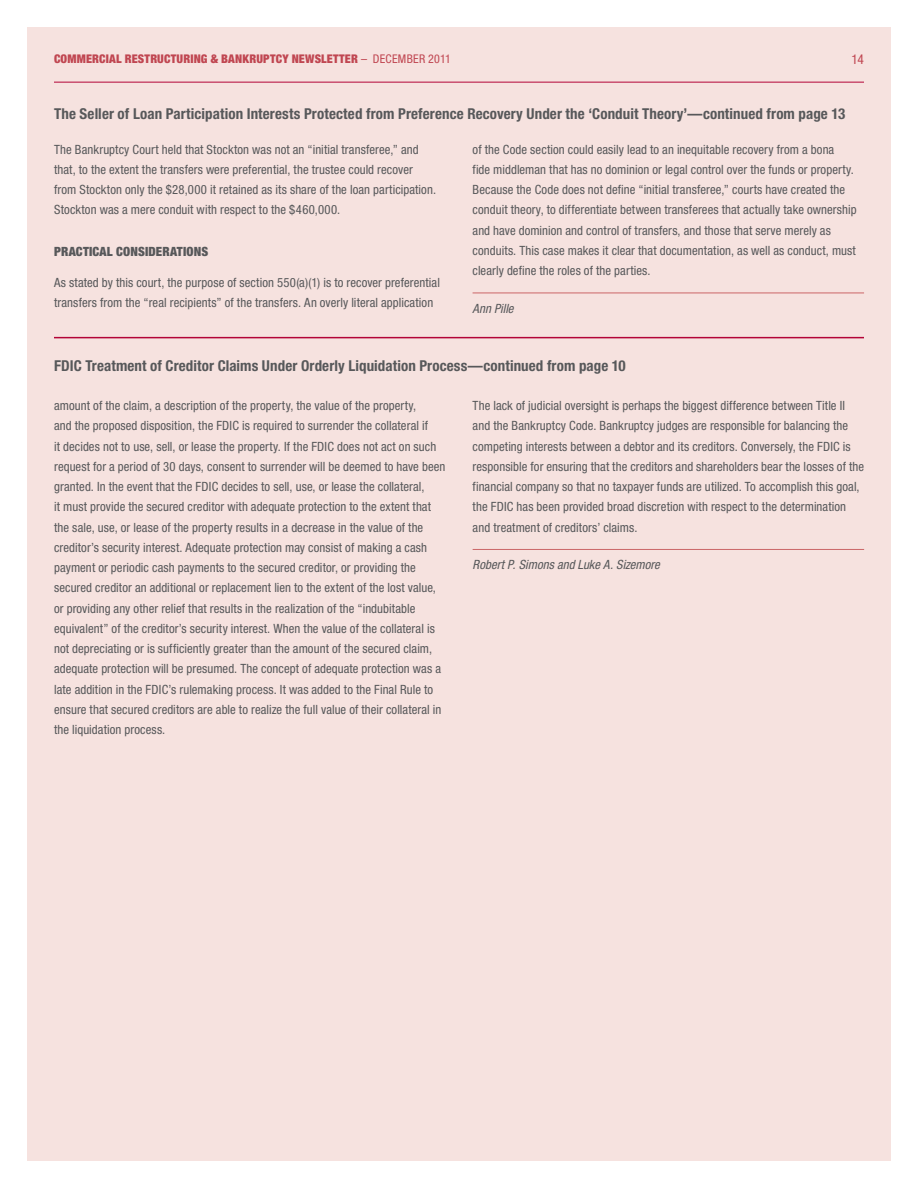
<style>
.page{position:relative;width:918px;height:1188px;background:#fff}
.page>*{position:absolute;margin:0;border:0;box-sizing:border-box;transform-origin:0 0}
.t1{font:700 condensed 15px "Helvetica Neue LT Std";letter-spacing:.005em;color:#57585a}
.t2{font:condensed 13.5px "Helvetica Neue LT Std";color:#c04651}
.t3{font:condensed 12.75px/20.2px "Helvetica Neue LT Std";letter-spacing:.005em;color:#57585a}
.t4{font:italic condensed 12.75px "Helvetica Neue LT Std";letter-spacing:.005em;color:#57585a}
.t5{font:900 condensed 12.75px "Helvetica Neue LT Std";letter-spacing:.01em;color:#57585a}
.t6{font:900 condensed 12px "Helvetica Neue LT Std";letter-spacing:.015em;color:#c04651}
.s1{font-weight:400}
</style>
<div class="page">
<div style="left:27px;top:27px;width:864px;height:1134px;background:#f6e2df"></div>
<hr style="left:54px;top:82px;width:810px;height:1px;background:#b30437">
<hr style="left:473px;top:549px;width:391px;height:1px;background:#cb6667">
<hr style="left:473px;top:293px;width:391px;height:1px;background:#cb6667">
<hr style="left:54px;top:337px;width:810px;height:1px;background:#b30437">
<p class="t6" style="left:54px;top:51px;width:398px">COMMERCIAL RESTRUCTURING &amp; BANKRUPTCY NEWSLETTER <span class="s1">– DECEMBER 2011</span></p>
<p class="t2" style="left:852px;top:51px;width:14px">14</p>
<p class="t1" style="left:54px;top:104px;width:793px">The Seller of Loan Participation Interests Protected from Preference Recovery Under the ‘Conduit Theory’—continued from page 13</p>
<p class="t3" style="left:54px;top:139px;width:384px">The Bankruptcy Court held that Stockton was not an “initial transferee,” and that, to the extent the transfers were preferential, the trustee could recover from Stockton only the $28,000 it retained as its share of the loan participation.<br>Stockton was a mere conduit with respect to the $460,000.</p>
<p class="t5" style="left:54px;top:244px;width:156px">PRACTICAL CONSIDERATIONS</p>
<p class="t3" style="left:54px;top:272px;width:387px">As stated by this court, the purpose of section 550(a)(1) is to recover preferential transfers from the “real recipients” of the transfers. An overly literal application</p>
<p class="t3" style="left:473px;top:139px;width:386px">of the Code section could easily lead to an inequitable recovery from a bona<br>fide middleman that has no dominion or legal control over the funds or property.<br>Because the Code does not define “initial transferee,” courts have created the conduit theory, to differentiate between transferees that actually take ownership and have dominion and control of transfers, and those that serve merely as conduits. This case makes it clear that documentation, as well as conduct, must clearly define the roles of the parties.</p>
<p class="t4" style="left:473px;top:301px;width:43px">Ann Pille</p>
<p class="t1" style="left:54px;top:357px;width:573px">FDIC Treatment of Creditor Claims Under Orderly Liquidation Process—continued from page 10</p>
<p class="t3" style="left:54px;top:395px;width:393px">amount of the claim, a description of the property, the value of the property,<br>and the proposed disposition, the FDIC is required to surrender the collateral if<br>it decides not to use, sell, or lease the property. If the FDIC does not act on such request for a period of 30 days, consent to surrender will be deemed to have been granted. In the event that the FDIC decides to sell, use, or lease the collateral,<br>it must provide the secured creditor with adequate protection to the extent that the sale, use, or lease of the property results in a decrease in the value of the creditor’s security interest. Adequate protection may consist of making a cash payment or periodic cash payments to the secured creditor, or providing the secured creditor an additional or replacement lien to the extent of the lost value, or providing any other relief that results in the realization of the “indubitable equivalent” of the creditor’s security interest. When the value of the collateral is not depreciating or is sufficiently greater than the amount of the secured claim, adequate protection will be presumed. The concept of adequate protection was a late addition in the FDIC’s rulemaking process. It was added to the Final Rule to ensure that secured creditors are able to realize the full value of their collateral in the liquidation process.</p>
<p class="t3" style="left:473px;top:395px;width:393px">The lack of judicial oversight is perhaps the biggest difference between Title II and the Bankruptcy Code. Bankruptcy judges are responsible for balancing the competing interests between a debtor and its creditors. Conversely, the FDIC is responsible for ensuring that the creditors and shareholders bear the losses of the financial company so that no taxpayer funds are utilized. To accomplish this goal, the FDIC has been provided broad discretion with respect to the determination and treatment of creditors’ claims.</p>
<p class="t4" style="left:473px;top:557px;width:189px">Robert P. Simons and Luke A. Sizemore</p>
</div>
